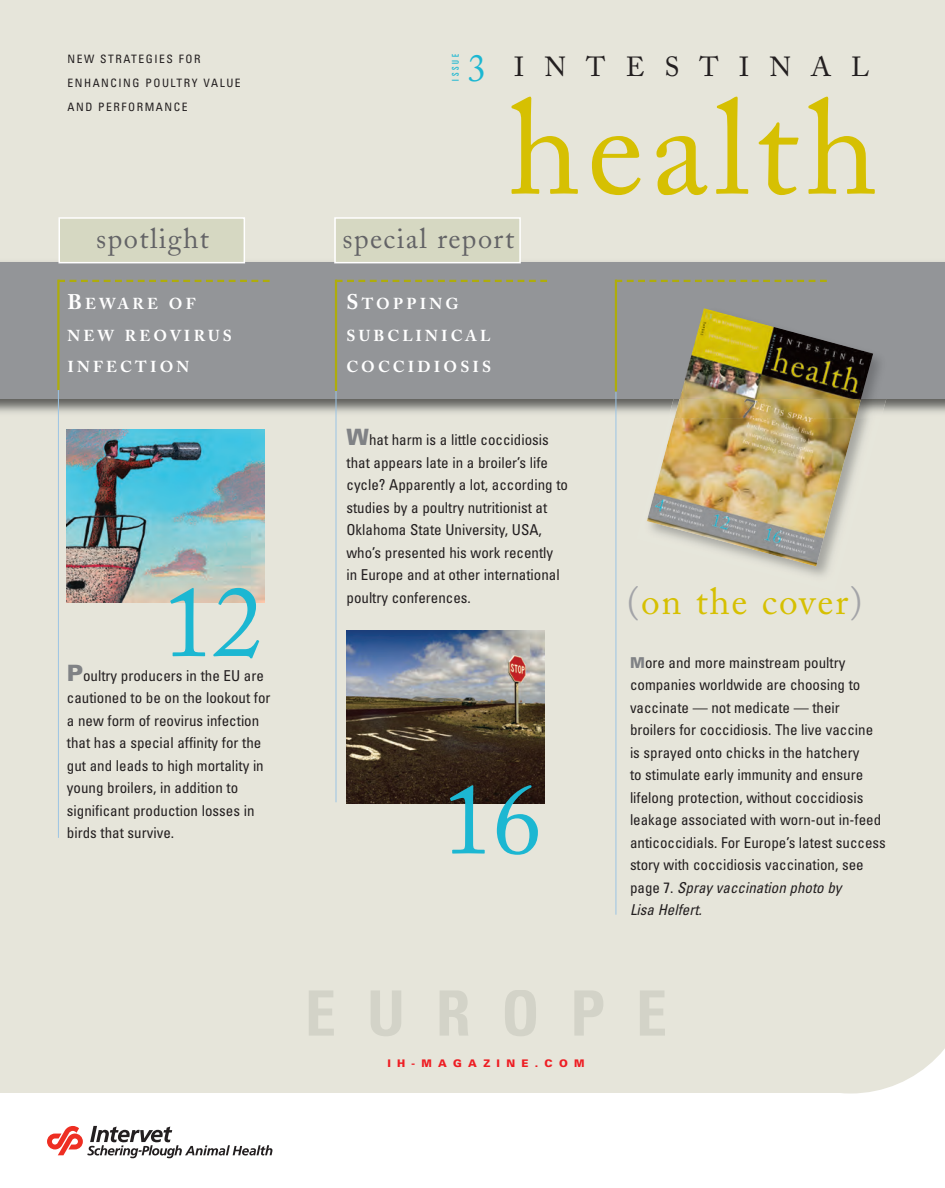
<style>
.page{position:relative;width:945px;height:1188px;background:#e6e5da}
.page>*{position:absolute;margin:0;border:0;box-sizing:border-box;transform-origin:0 0}
.t1{font:133.95px "Adobe Caslon";letter-spacing:.05em;color:#d6c002}
.t2{font:99.75px "Adobe Caslon";color:#1cb7d2}
.t3{font:38.25px "Adobe Caslon";color:#1cb7d2;scale:.95 1}
.t4{font:37.5px "Adobe Caslon";letter-spacing:.05em;color:#d6c002}
.t5{font:28.5px "Adobe Caslon";letter-spacing:.05em;color:#636366}
.t6{font:27.45px "Adobe Caslon";letter-spacing:.735em;color:#231f20}
.t7{font:700 15.75px/31.5px "Adobe Caslon";letter-spacing:.2em;color:#fff}
.t8{font:condensed 15px/22.5px "Univers";color:#231f20}
.t9{font:condensed 11.55px/24px "Univers";letter-spacing:.135em;color:#231f20}
.t10{font:900 10.5px "Univers";letter-spacing:.6em;color:#ee1d23}
.t11{font:ultra-condensed 9.3px "Univers";letter-spacing:.295em;color:#1cb7d2}
.s1{font-size:21px}
.s2{font-weight:900;font-stretch:normal;font-size:22.5px;color:#808285}
.s3{color:#a3a4a8}
.s4{font-weight:900;font-stretch:normal;color:#808285}
.s5{font-style:italic}
</style>
<div class="page">
<div style="left:0;top:262px;width:945px;height:137px;background:#939598"></div>
<hr style="left:58px;top:390px;width:1px;height:448px;background:#9bc4e4">
<hr style="left:57px;top:280px;width:3px;height:110px;background:#aeac0c">
<svg style="left:60px;top:280px;width:210px;height:2px"></svg>
<hr style="left:336px;top:391px;width:1px;height:411px;background:#9bc4e4">
<hr style="left:335px;top:280px;width:2px;height:111px;background:#aeac0c">
<svg style="left:337px;top:280px;width:210px;height:2px"></svg>
<hr style="left:616px;top:392px;width:1px;height:523px;background:#9bc4e4">
<hr style="left:615px;top:280px;width:2px;height:112px;background:#aeac0c">
<svg style="left:617px;top:280px;width:210px;height:2px"></svg>
<div style="left:0;top:1094px;width:945px;height:94px;background:#fff"></div>
<svg style="left:729px;top:1049px;width:216px;height:45px"></svg>
<svg style="left:47px;top:1126px;width:225px;height:32px"></svg>
<div style="left:60px;top:219px;width:184px;height:43px;background:#d6d8c2"></div>
<div style="left:58px;top:217px;width:187px;height:46px;border:2px solid #fff"></div>
<img style="left:67px;top:429px;width:198px;height:173px">
<div style="left:336px;top:219px;width:183px;height:43px;background:#d6d8c2"></div>
<div style="left:334px;top:217px;width:187px;height:46px;border:2px solid #fff"></div>
<img style="left:346px;top:630px;width:198px;height:173px">
<svg style="left:309px;top:990px;width:356px;height:46px"></svg>
<img style="left:861px;top:399px;width:25px;height:19px">
<img style="left:668px;top:399px;width:6px;height:16px">
<img style="left:647px;top:418px;width:209px;height:148px">
<img style="left:674px;top:399px;width:187px;height:19px">
<img style="left:679px;top:308px;width:194px;height:91px">
<p class="t9" style="left:68px;top:48px;width:175px">NEW STRATEGIES FOR<br>ENHANCING POULTRY VALUE<br>AND PERFORMANCE</p>
<h3 class="t5" style="left:96px;top:228px;width:114px">spotlight</h3>
<p class="t7" style="left:67px;top:290px;width:166px"><span class="s1">B</span>EWARE OF<br>NEW REOVIRUS<br>INFECTION</p>
<h2 class="t2" style="left:163px;top:585px;width:101px">12</h2>
<p class="t8" style="left:67px;top:666px;width:205px"><span class="s2">P</span>oultry producers in the EU are cautioned to be on the lookout for a new form of reovirus infection that has a special affinity for the gut and leads to high mortality in young broilers, in addition to significant production losses in birds that survive.</p>
<p class="t11" style="left:452px;top:81px;width:28px;rotate:-90deg">ISSUE</p>
<h3 class="t3" style="left:468px;top:54px;width:21px">3</h3>
<h3 class="t6" style="left:514px;top:56px;width:357px">INTESTINAL</h3>
<h1 class="t1" style="left:508px;top:99px;width:371px">health</h1>
<h3 class="t5" style="left:342px;top:228px;width:173px">special report</h3>
<p class="t7" style="left:346px;top:290px;width:146px"><span class="s1">S</span>TOPPING<br>SUBCLINICAL<br>COCCIDIOSIS</p>
<p class="t8" style="left:346px;top:430px;width:223px"><span class="s2">W</span>hat harm is a little coccidiosis that appears late in a broiler’s life cycle? Apparently a lot, according to studies by a poultry nutritionist at Oklahoma State University, USA, who’s presented his work recently<br>in Europe and at other international poultry conferences.</p>
<h2 class="t2" style="left:443px;top:783px;width:101px">16</h2>
<h3 class="t4" style="left:627px;top:588px;width:237px"><span class="s3">(</span>on the cover<span class="s3">)</span></h3>
<p class="t8" style="left:630px;top:652px;width:257px"><span class="s4">M</span>ore and more mainstream poultry companies worldwide are choosing to vaccinate — not medicate — their broilers for coccidiosis. The live vaccine is sprayed onto chicks in the hatchery<br>to stimulate early immunity and ensure lifelong protection, without coccidiosis leakage associated with worn-out in-feed anticoccidials. For Europe’s latest success story with coccidiosis vaccination, see page 7. <span class="s5">Spray vaccination photo by<br>Lisa Helfert.</span></p>
<p class="t10" style="left:387px;top:1060px;width:199px">IH-MAGAZINE.COM</p>
</div>
